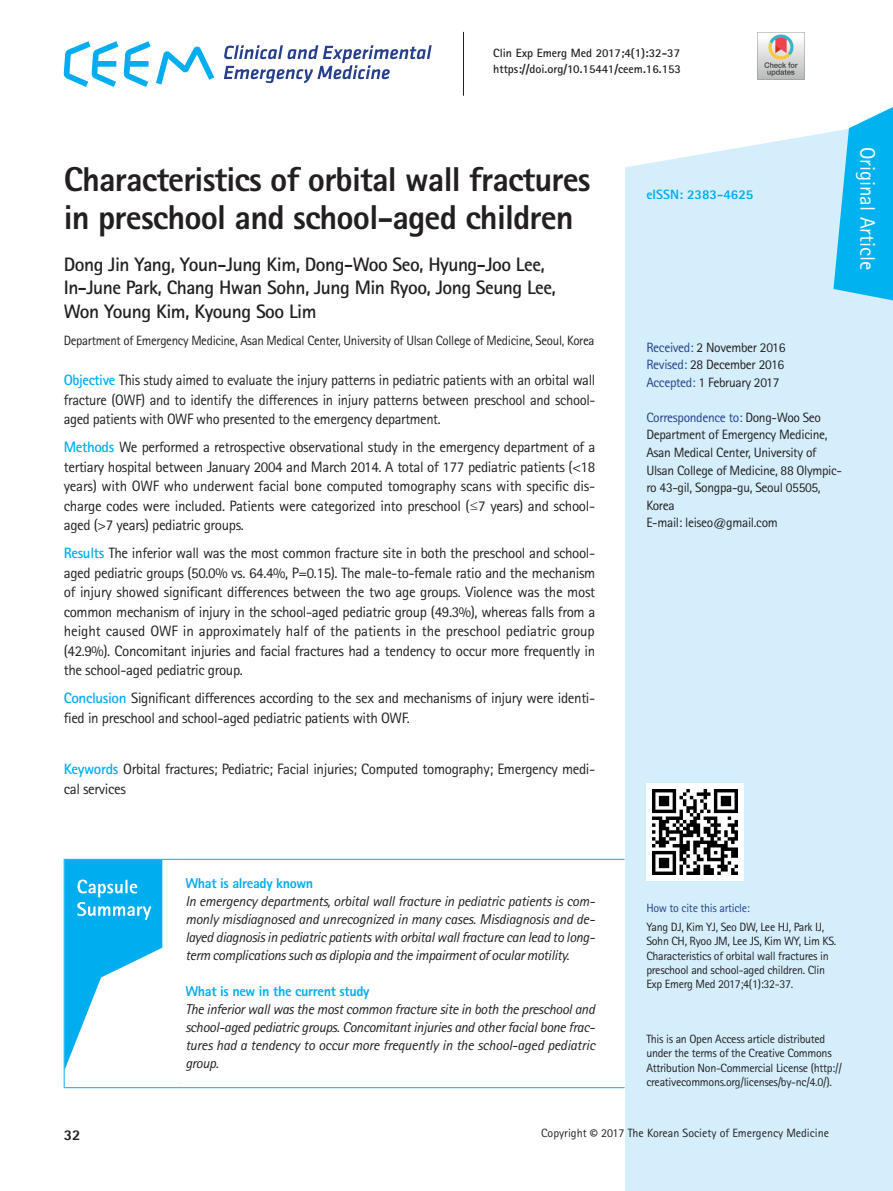
<style>
.page{position:relative;width:893px;height:1191px;background:#fff}
.page>*{position:absolute;margin:0;border:0;box-sizing:border-box;transform-origin:0 0}
.제목{font:800 34.5px/38px "Rotis Sans Serif Std";letter-spacing:-.025em;color:#231f20}
.t1{font:21px "Rotis Sans Serif Std";color:#fff}
.저자{font:700 19.5px/23.4px "Rotis Sans Serif Std";letter-spacing:-.025em;color:#231f20}
.초록{font:15px/19.5px "Rotis Sans Serif Std";letter-spacing:-.025em;color:#231f20;text-align:justify}
.t2{font:800 15px "Rotis Sans Serif Std";color:#231f20}
.요약_article_본문{font:italic 14.25px/18px "Rotis Sans Serif Std";letter-spacing:-.025em;color:#231f20;text-align:justify}
.요약_article_볼드{font:800 14.25px "Rotis Sans Serif Std";letter-spacing:-.025em;color:#00aeef}
.교신저자{font:13.5px/17.5px "Rotis Sans Serif Std";letter-spacing:-.025em;color:#231f20}
.소속{font:13.5px "Rotis Sans Serif Std";letter-spacing:-.025em;color:#231f20;scale:.96 1}
.교신저자-2{font:13.5px "Rotis Sans Serif Std";letter-spacing:-.025em;color:#253f8e}
.t3{font:800 13.5px "Rotis Sans Serif Std";color:#00aeef}
.인용주소본문{font:12px/14.4px "Rotis Sans Serif Std";letter-spacing:-.025em;color:#231f20}
.잡지볼륨{font:700 12px "Rotis Sans Serif Std";color:#231f20}
.인용주소본문-2{font:12px "Rotis Sans Serif Std";color:#231f20}
.인용주소볼드{font:12px "Rotis Sans Serif Std";letter-spacing:-.025em;color:#253f8e}
.s1{font-weight:700;color:#00aeef}
.s2{font-family:"Myriad Pro";font-weight:300;font-stretch:semi-condensed}
.s3{color:#253f8e}
.s4{color:#231f20}
.s5{font-family:"Myriad Pro";font-weight:700}
</style>
<div class="page">
<div style="left:625px;top:131px;width:268px;height:1060px;background:#d4effb"></div>
<svg style="left:833px;top:107px;width:60px;height:193px;background:#31c0f1"></svg>
<svg style="left:64px;top:41px;width:54px;height:46px"></svg>
<svg style="left:124px;top:41px;width:90px;height:46px"></svg>
<svg style="left:224px;top:45px;width:208px;height:38px"></svg>
<hr style="left:463px;top:32px;width:1px;height:64px;background:#231f20">
<div style="left:646px;top:783px;width:98px;height:97px;background:#fff"></div>
<img style="left:653px;top:789px;width:85px;height:85px">
<hr style="left:64px;top:859px;width:1px;height:228px;background:#00aeef">
<hr style="left:183px;top:859px;width:442px;height:1px;background:#00aeef">
<hr style="left:183px;top:1087px;width:442px;height:1px;background:#00aeef">
<hr style="left:64px;top:859px;width:119px;height:1px;background:#00aeef">
<hr style="left:64px;top:1087px;width:119px;height:1px;background:#00aeef">
<svg style="left:65px;top:859px;width:97px;height:210px"></svg>
<img style="left:758px;top:32px;width:46px;height:47px">
<p class="잡지볼륨" style="left:493px;top:45px;width:188px">Clin Exp Emerg Med 2017;4(1):32-37</p>
<p class="잡지볼륨" style="left:493px;top:62px;width:189px">https://doi.org/10.15441/ceem.16.153</p>
<p class="제목" style="left:64px;top:160px;width:528px">Characteristics of orbital wall fractures in preschool and school-aged children</p>
<p class="저자" style="left:64px;top:252px;width:494px">Dong Jin Yang, Youn-Jung Kim, Dong-Woo Seo, Hyung-Joo Lee,<br>In-June Park, Chang Hwan Sohn, Jung Min Ryoo, Jong Seung Lee,<br>Won Young Kim, Kyoung Soo Lim</p>
<p class="소속" style="left:64px;top:332px;width:554px">Department of Emergency Medicine, Asan Medical Center, University of Ulsan College of Medicine, Seoul, Korea</p>
<p class="초록" style="left:64px;top:370px;width:533px"><span class="s1">Objective</span> This study aimed to evaluate the injury patterns in pediatric patients with an orbital wall fracture (OWF) and to identify the differences in injury patterns between preschool and school&shy;aged patients with OWF who presented to the emergency department.</p>
<p class="초록" style="left:64px;top:437px;width:533px"><span class="s1">Methods</span> We performed a retrospective observational study in the emergency department of a tertiary hospital between January 2004 and March 2014. A total of 177 pediatric patients (&lt;18 years) with OWF who underwent facial bone computed tomography scans with specific dis&shy;charge codes were included. Patients were categorized into preschool (<span class="s2">≤</span>7 years) and school&shy;aged (&gt;7 years) pediatric groups.</p>
<p class="초록" style="left:64px;top:543px;width:533px"><span class="s1">Results</span> The inferior wall was the most common fracture site in both the preschool and school&shy;aged pediatric groups (50.0% vs. 64.4%, P=0.15). The male-to-female ratio and the mechanism of injury showed significant differences between the two age groups. Violence was the most common mechanism of injury in the school-aged pediatric group (49.3%), whereas falls from a height caused OWF in approximately half of the patients in the preschool pediatric group (42.9%). Concomitant injuries and facial fractures had a tendency to occur more frequently in the school-aged pediatric group.</p>
<p class="초록" style="left:64px;top:688px;width:533px"><span class="s1">Conclusion</span> Significant differences according to the sex and mechanisms of injury were identi&shy;fied in preschool and school-aged pediatric patients with OWF.</p>
<p class="초록" style="left:64px;top:759px;width:533px"><span class="s1">Keywords</span> Orbital fractures; Pediatric; Facial injuries; Computed tomography; Emergency medi&shy;cal services</p>
<p class="t3" style="left:646px;top:185px;width:109px">eISSN: 2383-4625</p>
<p class="t1" style="left:880px;top:147px;width:125px;rotate:90deg">Original Article</p>
<p class="교신저자" style="left:646px;top:338px;width:141px"><span class="s3">Received:</span> 2 November 2016</p>
<p class="교신저자" style="left:646px;top:356px;width:139px"><span class="s3">Revised:</span> 28 December 2016</p>
<p class="교신저자" style="left:646px;top:373px;width:135px"><span class="s3">Accepted:</span> 1 February 2017</p>
<p class="교신저자-2" style="left:646px;top:409px;width:176px">Correspondence to: <span class="s4">Dong-Woo Seo</span></p>
<p class="교신저자" style="left:646px;top:426px;width:197px">Department of Emergency Medicine,<br>Asan Medical Center, University of<br>Ulsan College of Medicine, 88 Olympic&shy;ro 43-gil, Songpa-gu, Seoul 05505,<br>Korea</p>
<p class="교신저자" style="left:646px;top:514px;width:133px">E-mail: leiseo@gmail.com</p>
<p class="요약_article_볼드" style="left:185px;top:874px;width:129px">What is already known</p>
<p class="요약_article_본문" style="left:185px;top:892px;width:411px">In emergency departments, orbital wall fracture in pediatric patients is com&shy;monly misdiagnosed and unrecognized in many cases. Misdiagnosis and de&shy;layed diagnosis in pediatric patients with orbital wall fracture can lead to long&shy;term complications such as diplopia and the impairment of ocular motility.</p>
<p class="요약_article_볼드" style="left:185px;top:982px;width:186px">What is new in the current study</p>
<p class="요약_article_본문" style="left:185px;top:1000px;width:411px">The inferior wall was the most common fracture site in both the preschool and school-aged pediatric groups. Concomitant injuries and other facial bone frac&shy;tures had a tendency to occur more frequently in the school-aged pediatric group.</p>
<p class="인용주소볼드" style="left:646px;top:901px;width:105px">How to cite this article:</p>
<p class="인용주소본문" style="left:646px;top:919px;width:191px">Yang DJ, Kim YJ, Seo DW, Lee HJ, Park IJ, Sohn CH, Ryoo JM, Lee JS, Kim WY, Lim KS.<br>Characteristics of orbital wall fractures in preschool and school-aged children. Clin Exp Emerg Med 2017;4(1):32-37.</p>
<p class="인용주소본문" style="left:646px;top:1031px;width:197px">This is an Open Access article distributed under the terms of the Creative Commons Attribution Non-Commercial License (http:// creativecommons.org/licenses/by-nc/4.0/).</p>
<p class="t2" style="left:64px;top:1125px;width:18px">32</p>
<p class="인용주소본문-2" style="left:541px;top:1126px;width:290px">Copyright <span class="s5">©</span> 2017 The Korean Society of Emergency Medicine</p>
</div>
